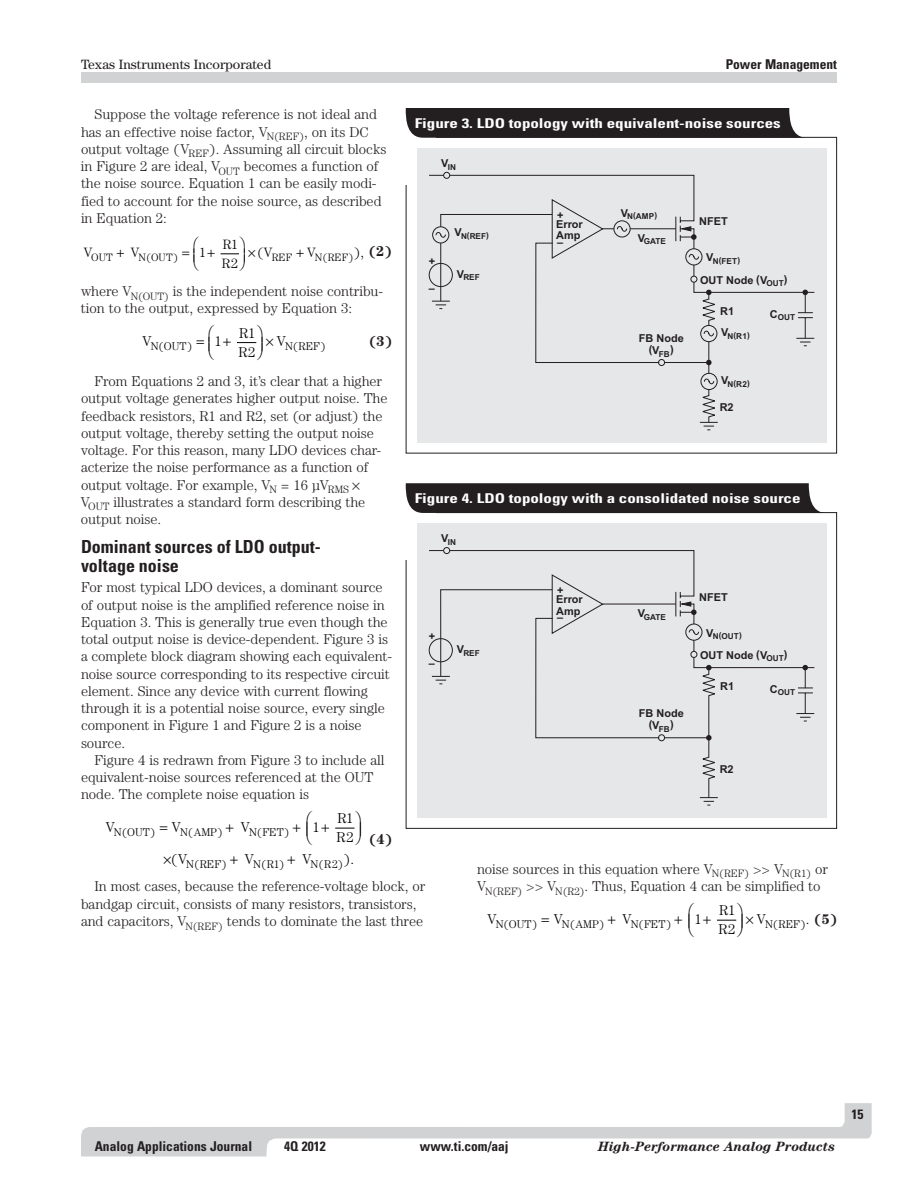
<style>
.page{position:relative;width:918px;height:1188px;background:#fff}
.page>*{position:absolute;margin:0;border:0;box-sizing:border-box;transform-origin:0 0}
.t1{font:700 condensed 18px/19.5px "Univers";color:#231f20}
.t2{font:300 14.25px/17.2px "Century";letter-spacing:-.005em;color:#231f20}
.t3{font:300 14.25px "Century";letter-spacing:.005em;color:#000}
.t4{font:700 14.25px "Century";color:#231f20}
.t5{font:700 condensed 13.5px "Univers";color:#fff;scale:1.26 1}
.t6{font:700 condensed 13.5px "Univers";color:#231f20}
.t7{font:italic 700 13.5px "Century";color:#231f20}
.t8{font:13.5px "Century";color:#231f20}
.t9{font:300 13.5px "Century";color:#000}
.t10{font:300 11.25px "Century";color:#000}
.t11{font:700 10.95px/11.2px "Arial";color:#231f20;text-align:center}
.t12{font:300 10.65px "Century";color:#000}
.t13{font:700 8.25px "Arial";color:#231f20}
.s1{font-weight:300;font-size:13.5px;color:#000}
.s2{font-weight:300;color:#000}
</style>
<div class="page">
<div style="left:81px;top:72px;width:756px;height:11px;background:#d1d2d4"></div>
<svg style="left:81px;top:1103px;width:791px;height:53px"></svg>
<div style="left:283px;top:1139px;width:554px;height:17px;background:#fff"></div>
<div style="left:417px;top:148px;width:409px;height:294px;background:#e6e7e9"></div>
<div style="left:701px;top:373px;width:17px;height:17px;border:1px solid #231f20;border-radius:50%"></div>
<svg style="left:700px;top:378px;width:18px;height:45px"></svg>
<svg style="left:429px;top:174px;width:281px;height:200px"></svg>
<svg style="left:428px;top:214px;width:387px;height:151px"></svg>
<hr style="left:440px;top:243px;width:1px;height:58px;background:#231f20">
<svg style="left:406px;top:108px;width:401px;height:30px;background:#2c2829"></svg>
<div style="left:417px;top:523px;width:409px;height:295px;background:#e6e7e9"></div>
<svg style="left:429px;top:550px;width:266px;height:39px"></svg>
<svg style="left:428px;top:589px;width:387px;height:209px"></svg>
<svg style="left:406px;top:483px;width:421px;height:30px;background:#2d2a2b"></svg>
<svg style="left:221px;top:253px;width:18px;height:2px"></svg>
<svg style="left:237px;top:342px;width:20px;height:2px"></svg>
<svg style="left:336px;top:827px;width:19px;height:2px"></svg>
<svg style="left:717px;top:919px;width:20px;height:2px"></svg>
<p class="t8" style="left:81px;top:56px;width:192px">Texas Instruments Incorporated</p>
<p class="t6" style="left:726px;top:56px;width:113px">Power Management</p>
<p class="t2" style="left:81px;top:106px;width:307px;text-indent:14px">Suppose the voltage reference is not ideal and has an effective noise factor, V<sub>N(REF)</sub>, on its DC output voltage (V<sub>REF</sub>). Assuming all circuit blocks in Figure 2 are ideal, V<sub>OUT</sub> becomes a function of the noise source. Equation 1 can be easily modi&shy;fied to account for the noise source, as described in Equation 2:</p>
<p class="t12" style="left:91px;top:251px;width:23px">OUT</p>
<p class="t12" style="left:139px;top:251px;width:41px">N(OUT)</p>
<p class="t12" style="left:272px;top:251px;width:22px">REF</p>
<p class="t12" style="left:315px;top:251px;width:40px">N(REF)</p>
<p class="t5" style="left:415px;top:114px;width:292px">Figure 3. LDO topology with equivalent-noise sources</p>
<p class="t13" style="left:441px;top:164px;width:16px"><sup>V</sup>IN</p>
<p class="t13" style="left:621px;top:213px;width:38px"><sup>V</sup>N(AMP)</p>
<p class="t13" style="left:638px;top:238px;width:30px"><sup>V</sup>GATE</p>
<p class="t11" style="left:557px;top:210px;width:8px">+</p>
<p class="t11" style="left:557px;top:238px;width:8px">–</p>
<p class="t11" style="left:699px;top:217px;width:30px">NFET</p>
<p class="t11" style="left:556px;top:220px;width:28px;text-align:left">Error<br>Amp</p>
<p class="t13" style="left:454px;top:233px;width:36px"><sup>V</sup>N(REF)</p>
<p class="t9" style="left:223px;top:236px;width:17px">R1</p>
<p class="t9" style="left:84px;top:245px;width:10px">V</p>
<p class="t9" style="left:131px;top:245px;width:10px">V</p>
<p class="t9" style="left:199px;top:245px;width:9px">1</p>
<p class="t9" style="left:257px;top:245px;width:17px">(V</p>
<p class="t9" style="left:307px;top:245px;width:10px">V</p>
<p class="t4" style="left:354px;top:243px;width:39px"><span class="s1">),</span> (2)</p>
<p class="t9" style="left:222px;top:256px;width:18px">R2</p>
<p class="t2" style="left:81px;top:283px;width:304px">where V<sub>N(OUT)</sub> is the independent noise contribu&shy;tion to the output, expressed by Equation 3:</p>
<p class="t10" style="left:151px;top:340px;width:43px">N(OUT)</p>
<p class="t10" style="left:285px;top:340px;width:42px">N(REF)</p>
<p class="t13" style="left:706px;top:258px;width:35px"><sup>V</sup>N(FET)</p>
<p class="t11" style="left:429px;top:256px;width:8px">+</p>
<p class="t11" style="left:429px;top:284px;width:8px">–</p>
<p class="t13" style="left:457px;top:274px;width:24px"><sup>V</sup>REF</p>
<p class="t11" style="left:700px;top:275px;width:89px">OUT Node (V<sub>OUT</sub>)</p>
<p class="t11" style="left:720px;top:306px;width:15px">R1</p>
<p class="t13" style="left:770px;top:314px;width:27px"><sup>C</sup>OUT</p>
<p class="t3" style="left:239px;top:325px;width:18px">R1</p>
<p class="t13" style="left:721px;top:333px;width:30px"><sup>V</sup>N(R1)</p>
<p class="t11" style="left:639px;top:333px;width:46px">FB Node (V )</p>
<p class="t4" style="left:369px;top:333px;width:24px">(3)</p>
<p class="t2" style="left:81px;top:372px;width:308px;text-indent:13px">From Equations 2 and 3, it’s clear that a higher output voltage generates higher output noise. The feedback resistors, R1 and R2, set (or adjust) the output voltage, thereby setting the output noise voltage. For this reason, many LDO devices char&shy;acterize the noise performance as a function of output voltage. For example, V<sub>N</sub> = 16 µV<sub>RMS<br></sub>V<sub>OUT</sub> illustrates a standard form describing the output noise.</p>
<p class="t1" style="left:81px;top:536px;width:241px">Dominant sources of LDO output&shy;voltage noise</p>
<p class="t2" style="left:81px;top:579px;width:313px">For most typical LDO devices, a dominant source of output noise is the amplified reference noise in Equation 3. This is generally true even though the total output noise is device-dependent. Figure 3 is a complete block diagram showing each equivalent&shy;noise source corresponding to its respective circuit element. Since any device with current flowing through it is a potential noise source, every single component in Figure 1 and Figure 2 is a noise source.</p>
<p class="t2" style="left:81px;top:751px;width:305px;text-indent:13px">Figure 4 is redrawn from Figure 3 to include all equivalent-noise sources referenced at the OUT node. The complete noise equation is</p>
<p class="t10" style="left:114px;top:826px;width:43px">N(OUT)</p>
<p class="t10" style="left:180px;top:826px;width:44px">N(AMP)</p>
<p class="t10" style="left:249px;top:826px;width:42px">N(FET)</p>
<p class="t10" style="left:186px;top:858px;width:42px">N(REF)</p>
<p class="t10" style="left:253px;top:858px;width:33px">N(R1)</p>
<p class="t10" style="left:311px;top:858px;width:34px">N(R2)</p>
<p class="t3" style="left:143px;top:333px;width:10px">V</p>
<p class="t3" style="left:214px;top:333px;width:9px">1</p>
<p class="t3" style="left:277px;top:333px;width:10px">V</p>
<p class="t3" style="left:238px;top:344px;width:19px">R2</p>
<p class="t13" style="left:659px;top:351px;width:12px">FB</p>
<p class="t13" style="left:721px;top:380px;width:30px"><sup>V</sup>N(R2)</p>
<p class="t11" style="left:720px;top:403px;width:15px">R2</p>
<p class="t5" style="left:415px;top:490px;width:308px">Figure 4. LDO topology with a consolidated noise source</p>
<p class="t13" style="left:441px;top:539px;width:16px"><sup>V</sup>IN</p>
<p class="t11" style="left:557px;top:585px;width:8px">+</p>
<p class="t11" style="left:557px;top:613px;width:8px">–</p>
<p class="t11" style="left:699px;top:592px;width:30px">NFET</p>
<p class="t11" style="left:556px;top:595px;width:28px;text-align:left">Error<br>Amp</p>
<p class="t13" style="left:638px;top:614px;width:30px"><sup>V</sup>GATE</p>
<p class="t13" style="left:706px;top:633px;width:37px"><sup>V</sup>N(OUT)</p>
<p class="t11" style="left:429px;top:631px;width:8px">+</p>
<p class="t11" style="left:429px;top:659px;width:8px">–</p>
<p class="t13" style="left:457px;top:650px;width:24px"><sup>V</sup>REF</p>
<p class="t11" style="left:700px;top:650px;width:89px">OUT Node (V<sub>OUT</sub>)</p>
<p class="t11" style="left:720px;top:681px;width:15px">R1</p>
<p class="t13" style="left:770px;top:689px;width:27px"><sup>C</sup>OUT</p>
<p class="t11" style="left:639px;top:709px;width:46px">FB Node (V )</p>
<p class="t13" style="left:659px;top:726px;width:12px">FB</p>
<p class="t11" style="left:720px;top:764px;width:15px">R2</p>
<p class="t3" style="left:338px;top:810px;width:18px">R1</p>
<p class="t3" style="left:106px;top:819px;width:10px">V</p>
<p class="t3" style="left:172px;top:819px;width:10px">V</p>
<p class="t3" style="left:241px;top:819px;width:10px">V</p>
<p class="t3" style="left:313px;top:819px;width:9px">1</p>
<p class="t3" style="left:337px;top:829px;width:19px">R2</p>
<p class="t4" style="left:369px;top:831px;width:24px">(4)</p>
<p class="t2" style="left:81px;top:878px;width:346px;text-indent:13px">In most cases, because the reference-voltage block, or bandgap circuit, consists of many resistors, transistors, and capacitors, V<sub>N(REF)</sub> tends to dominate the last three</p>
<p class="t3" style="left:171px;top:851px;width:18px">(V</p>
<p class="t3" style="left:245px;top:851px;width:10px">V</p>
<p class="t3" style="left:302px;top:851px;width:10px">V</p>
<p class="t3" style="left:344px;top:851px;width:11px">).</p>
<p class="t2" style="left:477px;top:860px;width:353px">noise sources in this equation where V<sub>N(REF)</sub> &gt;&gt; V<sub>N(R1)</sub> or<br>V<sub>N(REF)</sub> &gt;&gt; V<sub>N(R2)</sub>. Thus, Equation 4 can be simplified to</p>
<p class="t10" style="left:496px;top:918px;width:43px">N(OUT)</p>
<p class="t10" style="left:562px;top:918px;width:44px">N(AMP)</p>
<p class="t10" style="left:631px;top:918px;width:42px">N(FET)</p>
<p class="t10" style="left:765px;top:918px;width:42px">N(REF)</p>
<p class="t3" style="left:719px;top:902px;width:18px">R1</p>
<p class="t4" style="left:806px;top:911px;width:33px"><span class="s2">.</span> (5)</p>
<p class="t3" style="left:488px;top:911px;width:10px">V</p>
<p class="t3" style="left:554px;top:911px;width:10px">V</p>
<p class="t3" style="left:623px;top:911px;width:10px">V</p>
<p class="t3" style="left:694px;top:911px;width:9px">1</p>
<p class="t3" style="left:757px;top:911px;width:10px">V</p>
<p class="t3" style="left:718px;top:921px;width:19px">R2</p>
<p class="t6" style="left:95px;top:1138px;width:159px">Analog Applications Journal</p>
<p class="t6" style="left:284px;top:1138px;width:43px">4Q 2012</p>
<p class="t6" style="left:420px;top:1138px;width:90px">www.ti.com/aaj</p>
<p class="t7" style="left:598px;top:1139px;width:239px">High-Performance Analog Products</p>
<p class="t6" style="left:852px;top:1106px;width:13px">15</p>
</div>
